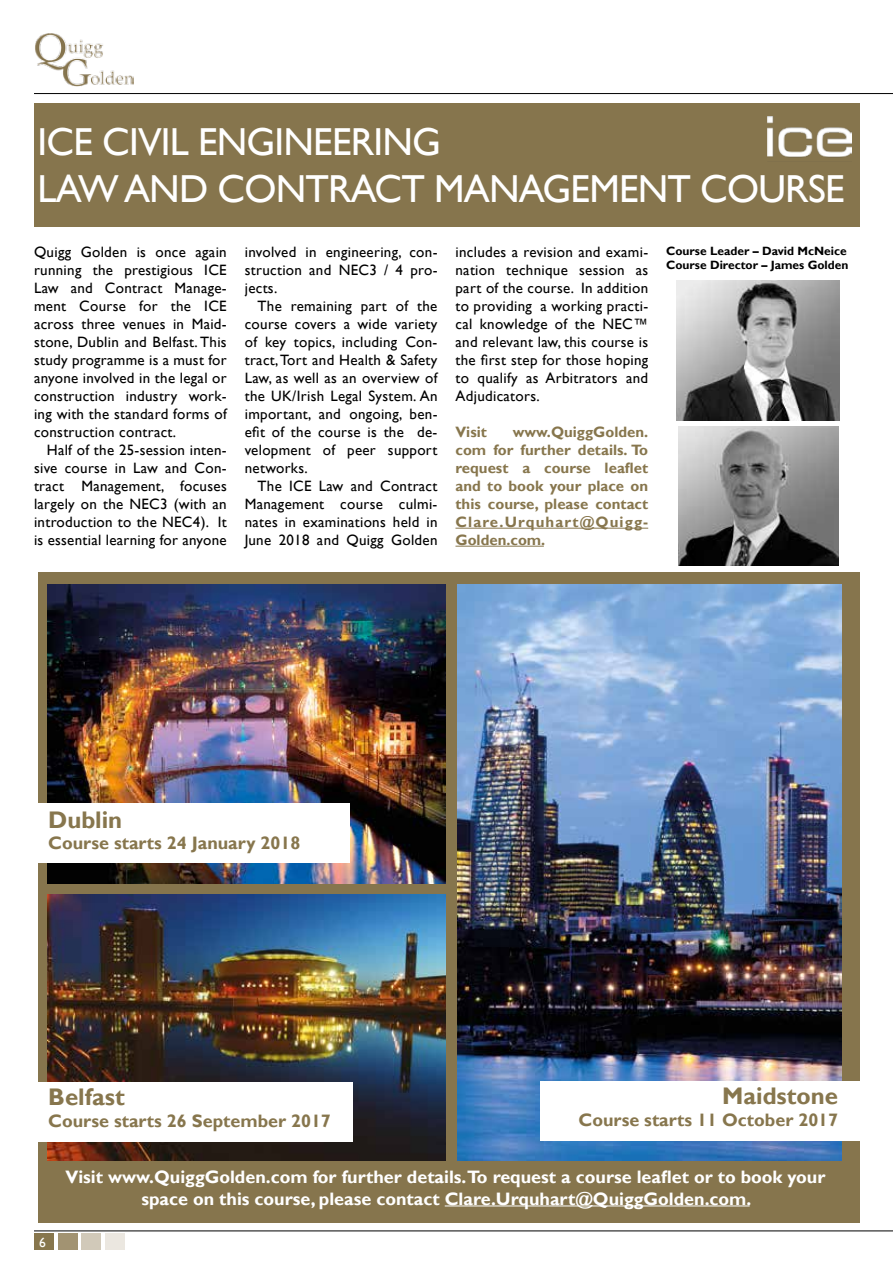
<style>
.page{position:relative;width:893px;height:1263px;background:#fff}
.page>*{position:absolute;margin:0;border:0;box-sizing:border-box;transform-origin:0 0}
.t1{font:39px/46.8px "Gill Sans";letter-spacing:-.02em;color:#fff}
.t2{font:700 24px "Gill Sans";color:#87764d}
.t3{font:700 18px/21.6px "Gill Sans";color:#fff;text-align:center}
.t4{font:700 18px "Gill Sans";color:#87764d}
.t5{font:15px/18px "Gill Sans";letter-spacing:.02em;color:#000;text-align:justify}
.t6{font:700 15px/18px "Gill Sans";color:#87764d;text-align:justify}
.t7{font:13.5px "Gill Sans";color:#fff}
.t8{font:700 12px/14.4px "Gill Sans";color:#000}
</style>
<div class="page">
<div style="left:38px;top:572px;width:821px;height:650px;background:#86754d"></div>
<hr style="left:34px;top:93px;width:859px;height:1px;background:#000">
<hr style="left:34px;top:1231px;width:859px;height:1px;background:#000">
<div style="left:82px;top:1233px;width:19px;height:16px;background:#d1c9b9"></div>
<div style="left:106px;top:1233px;width:19px;height:16px;background:#ebe7e0"></div>
<div style="left:58px;top:1233px;width:19px;height:16px;background:#a29372"></div>
<div style="left:34px;top:1233px;width:19px;height:16px;background:#87764d"></div>
<img style="left:35px;top:33px;width:99px;height:53px">
<div style="left:34px;top:103px;width:825px;height:123px;background:#86754d"></div>
<img style="left:767px;top:117px;width:84px;height:41px">
<img style="left:676px;top:281px;width:163px;height:139px">
<img style="left:679px;top:426px;width:160px;height:139px">
<img style="left:47px;top:894px;width:398px;height:267px">
<img style="left:47px;top:585px;width:398px;height:298px">
<img style="left:458px;top:585px;width:383px;height:576px">
<div style="left:34px;top:1082px;width:319px;height:60px;background:#fff"></div>
<div style="left:34px;top:803px;width:315px;height:60px;background:#fff"></div>
<div style="left:540px;top:1081px;width:325px;height:60px;background:#fff"></div>
<hr style="left:445px;top:1205px;width:305px;height:1px;background:#fff">
<hr style="left:455px;top:528px;width:193px;height:1px;background:#87764d">
<hr style="left:455px;top:546px;width:89px;height:1px;background:#87764d">
<h1 class="t1" style="left:38px;top:119px;width:808px">ICE CIVIL ENGINEERING<br>LAW AND CONTRACT MANAGEMENT COURSE</h1>
<p class="t5" style="left:34px;top:243px;width:194px">Quigg Golden is once again running the prestigious ICE Law and Contract Manage&shy;ment Course for the ICE across three venues in Maid&shy;stone, Dublin and Belfast. This study programme is a must for anyone involved in the legal or construction industry work&shy;ing with the standard forms of construction contract.</p>
<p class="t5" style="left:34px;top:441px;width:194px;text-indent:13px">Half of the 25-session inten&shy;sive course in Law and Con&shy;tract Management, focuses largely on the NEC3 (with an introduction to the NEC4). It is essential learning for anyone</p>
<p class="t5" style="left:245px;top:243px;width:194px">involved in engineering, con&shy;struction and NEC3 / 4 pro&shy;jects.</p>
<p class="t5" style="left:245px;top:297px;width:194px;text-indent:13px">The remaining part of the course covers a wide variety of key topics, including Con&shy;tract, Tort and Health &amp; Safety Law, as well as an overview of the UK/Irish Legal System. An important, and ongoing, ben&shy;efit of the course is the de&shy;velopment of peer support networks.</p>
<p class="t5" style="left:245px;top:477px;width:194px;text-indent:13px">The ICE Law and Contract Management course culmi&shy;nates in examinations held in June 2018 and Quigg Golden</p>
<p class="t5" style="left:455px;top:243px;width:194px">includes a revision and exami&shy;nation technique session as part of the course. In addition to providing a working practi&shy;cal knowledge of the NEC™ and relevant law, this course is the first step for those hoping to qualify as Arbitrators and Adjudicators.</p>
<p class="t6" style="left:455px;top:423px;width:33px">Visit</p>
<p class="t6" style="left:455px;top:423px;width:194px;text-indent:57px">www.QuiggGolden. com for further details. To request a course leaflet and to book your place on this course, please contact Clare.Urquhart@Quigg-Golden.com.</p>
<p class="t8" style="left:666px;top:244px;width:184px">Course Leader – David McNeice<br>Course Director – James Golden</p>
<h2 class="t2" style="left:48px;top:805px;width:75px">Dublin</h2>
<p class="t4" style="left:48px;top:832px;width:254px">Course starts 24 January 2018</p>
<h2 class="t2" style="left:48px;top:1083px;width:78px">Belfast</h2>
<p class="t4" style="left:48px;top:1110px;width:284px">Course starts 26 September 2017</p>
<h2 class="t2" style="left:722px;top:1082px;width:117px">Maidstone</h2>
<p class="t4" style="left:579px;top:1109px;width:261px">Course starts 11 October 2017</p>
<p class="t7" style="left:39px;top:1234px;width:8px">6</p>
<p class="t3" style="left:65px;top:1166px;width:762px">Visit www.QuiggGolden.com for further details.To request a course leaflet or to book your space on this course, please contact Clare.Urquhart@QuiggGolden.com.</p>
</div>
